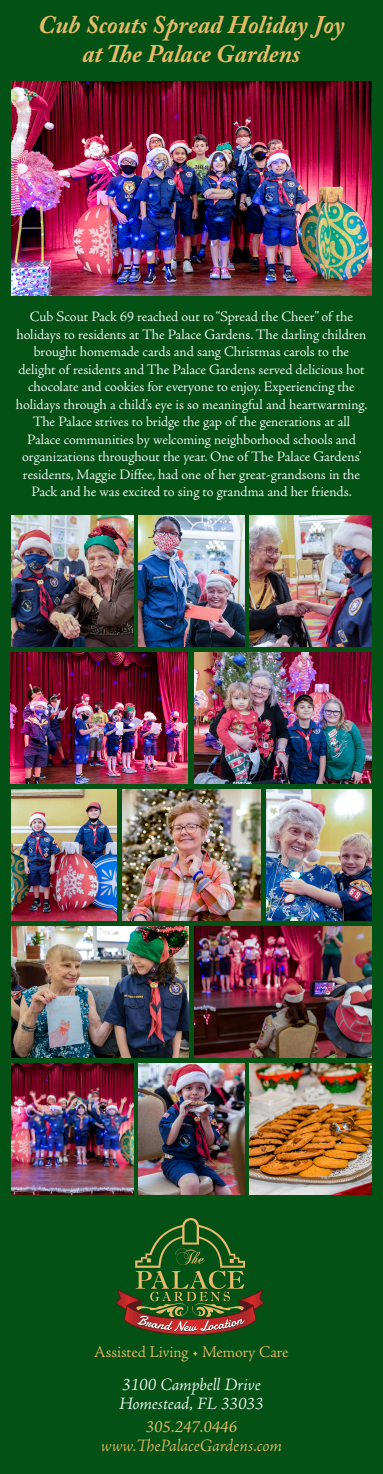
<style>
.page{position:relative;width:383px;height:1474px;background:#fff}
.page>*{position:absolute;margin:0;border:0;box-sizing:border-box;transform-origin:0 0}
.Eblast_Title_-_Gold{font:italic 700 25.25px/28.9px "Adobe Caslon Pro";color:#e7bb67;text-align:center}
.t1{font:italic 300 17.69px/18.9px "Adobe Jenson Pro";color:#fff}
.t2{font:italic 300 17.69px "Adobe Jenson Pro";letter-spacing:-.005em;color:#e7bb67}
.t3{font:italic 17.19px "Adobe Jenson Pro";color:#e7bb67}
.t4{font:300 16.38px "Adobe Jenson Pro";letter-spacing:-.005em;color:#e7bb67}
.Eblast_Text_-_White{font:300 14.38px/17.5px "Adobe Jenson Pro";letter-spacing:-.005em;color:#fff;text-align:center}
</style>
<div class="page">
<div style="left:0;top:0;width:382px;height:1474px;background:#035115"></div>
<img style="left:11px;top:789px;width:105px;height:131px">
<img style="left:122px;top:789px;width:138px;height:131px">
<img style="left:266px;top:789px;width:105px;height:131px">
<img style="left:11px;top:1063px;width:122px;height:131px">
<img style="left:11px;top:515px;width:122px;height:131px">
<img style="left:249px;top:1063px;width:122px;height:131px">
<img style="left:249px;top:515px;width:122px;height:131px">
<img style="left:139px;top:1063px;width:105px;height:131px">
<img style="left:139px;top:515px;width:105px;height:131px">
<img style="left:11px;top:926px;width:177px;height:132px">
<img style="left:10px;top:652px;width:178px;height:131px">
<img style="left:194px;top:926px;width:177px;height:132px">
<img style="left:194px;top:652px;width:177px;height:132px">
<img style="left:11px;top:82px;width:360px;height:213px">
<svg style="left:116px;top:1218px;width:148px;height:117px"></svg>
<p class="Eblast_Title_-_Gold" style="left:38px;top:10px;width:308px">Cub Scouts Spread Holiday Joy at The Palace Gardens</p>
<p class="Eblast_Text_-_White" style="left:16px;top:308px;width:353px">Cub Scout Pack 69 reached out to “Spread the Cheer” of the holidays to residents at The Palace Gardens. The darling children brought homemade cards and sang Christmas carols to the delight of residents and The Palace Gardens served delicious hot chocolate and cookies for everyone to enjoy. Experiencing the holidays through a child’s eye is so meaningful and heartwarming.<br>The Palace strives to bridge the gap of the generations at all Palace communities by welcoming neighborhood schools and organizations throughout the year. One of The Palace Gardens’ residents, Maggie Diffee, had one of her great-grandsons in the Pack and he was excited to sing to grandma and her friends.</p>
<p class="t4" style="left:94px;top:1343px;width:196px">Assisted Living • Memory Care</p>
<p class="t1" style="left:119px;top:1376px;width:146px">3100 Campbell Drive<br>Homestead, FL 33033</p>
<p class="t3" style="left:146px;top:1417px;width:93px">305.247.0446</p>
<p class="t2" style="left:101px;top:1435px;width:183px">www.ThePalaceGardens.com</p>
</div>
